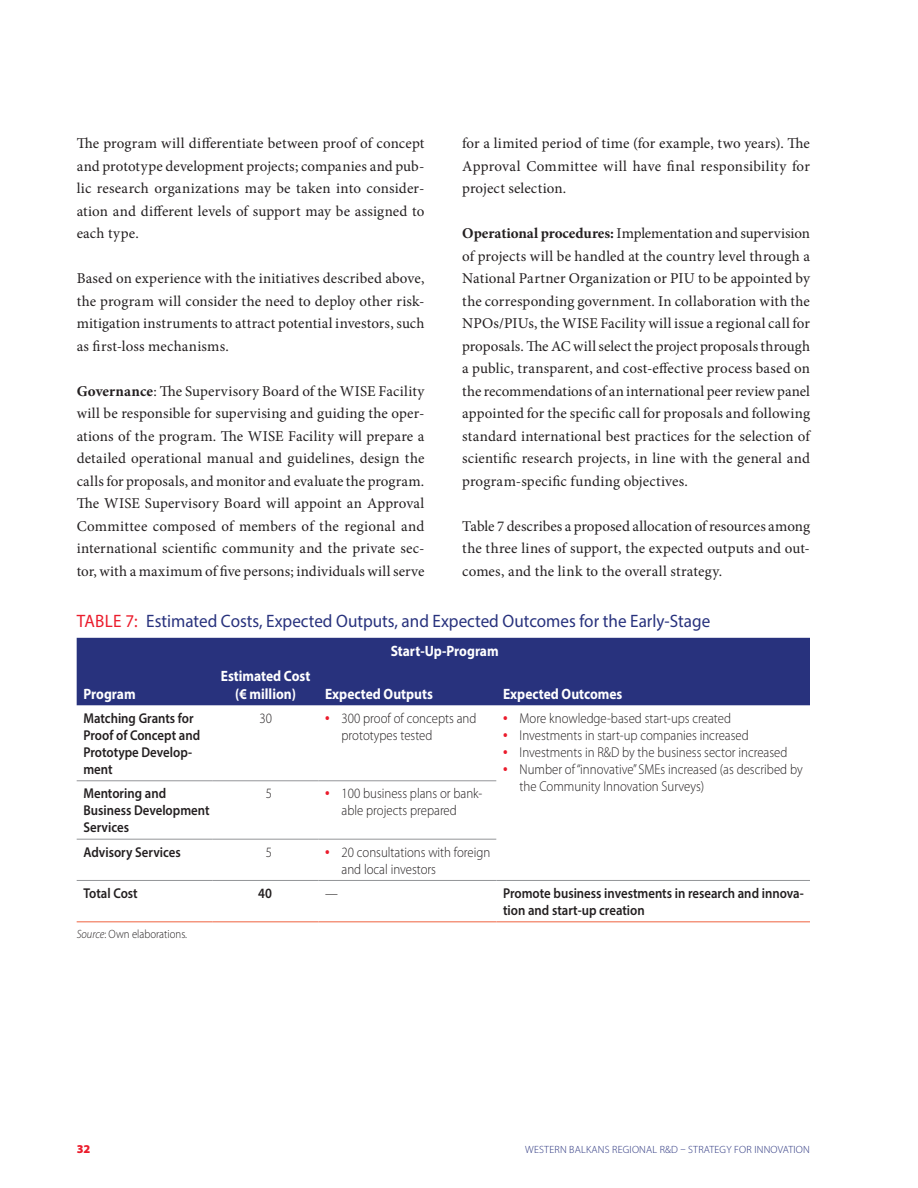
<style>
.page{position:relative;width:918px;height:1188px;background:#fff}
.page>*{position:absolute;margin:0;border:0;box-sizing:border-box;transform-origin:0 0}
.Figure_title{font:18px "Myriad Pro";color:#28327d;scale:.95 1}
.Body_text{font:15px/22.5px "Minion Pro";letter-spacing:.01em;color:#231f20;text-align:justify}
.Table_heads{font:700 15px/18px "Myriad Pro";color:#fff;text-align:center;scale:.9 1}
.Table_text{font:300 14.25px/17.1px "Myriad Pro";color:#231f20;scale:.9 1}
.Table_text-2{font:600 14.25px/17.1px "Myriad Pro";color:#231f20;scale:.9 1}
.Table_source{font:300 12px "Myriad Pro";color:#231f20;scale:.9 1}
.t1{font:900 12px "Myriad Pro";color:#eb1c2c}
.t2{font:300 10.5px "Myriad Pro";letter-spacing:.02em;color:#28327d}
.s1{font-weight:700}
.s2{color:#eb1c2c}
.s3{font-weight:700;font-size:15px;color:#eb1c2c}
.s4{font-style:italic}
</style>
<div class="page">
<div style="left:77px;top:638px;width:733px;height:67px;background:#28327d"></div>
<hr style="left:77px;top:780px;width:136px;height:1px;background:#939598">
<hr style="left:213px;top:780px;width:105px;height:1px;background:#939598">
<hr style="left:318px;top:780px;width:178px;height:1px;background:#939598">
<hr style="left:77px;top:839px;width:136px;height:1px;background:#939598">
<hr style="left:213px;top:839px;width:105px;height:1px;background:#939598">
<hr style="left:318px;top:839px;width:178px;height:1px;background:#939598">
<hr style="left:77px;top:880px;width:136px;height:1px;background:#939598">
<hr style="left:213px;top:880px;width:105px;height:1px;background:#939598">
<hr style="left:318px;top:880px;width:178px;height:1px;background:#939598">
<hr style="left:496px;top:880px;width:314px;height:1px;background:#939598">
<hr style="left:77px;top:921px;width:136px;height:1px;background:#f4967f">
<hr style="left:213px;top:921px;width:105px;height:1px;background:#f4967f">
<hr style="left:318px;top:921px;width:178px;height:1px;background:#f4967f">
<hr style="left:496px;top:921px;width:314px;height:1px;background:#f4967f">
<p class="Body_text" style="left:77px;top:132px;width:349px">The program will differentiate between proof of concept and prototype development projects; companies and pub&shy;lic research organizations may be taken into consider&shy;ation and different levels of support may be assigned to each type.</p>
<p class="Body_text" style="left:77px;top:267px;width:349px">Based on experience with the initiatives described above, the program will consider the need to deploy other risk&shy;mitigation instruments to attract potential investors, such as first-loss mechanisms.</p>
<p class="Body_text" style="left:77px;top:380px;width:349px"><span class="s1">Governance</span>: The Supervisory Board of the WISE Facility will be responsible for supervising and guiding the oper&shy;ations of the program. The WISE Facility will prepare a detailed operational manual and guidelines, design the calls for proposals, and monitor and evaluate the program.<br>The WISE Supervisory Board will appoint an Approval Committee composed of members of the regional and international scientific community and the private sec&shy;tor, with a maximum of five persons; individuals will serve</p>
<p class="Body_text" style="left:462px;top:132px;width:349px">for a limited period of time (for example, two years). The Approval Committee will have final responsibility for project selection.</p>
<p class="Body_text" style="left:462px;top:222px;width:349px"><span class="s1">Operational procedures:</span> Implementation and supervision of projects will be handled at the country level through a National Partner Organization or PIU to be appointed by the corresponding government. In collaboration with the NPOs/PIUs, the WISE Facility will issue a regional call for proposals. The AC will select the project proposals through a public, transparent, and cost-effective process based on the recommendations of an international peer review panel appointed for the specific call for proposals and following standard international best practices for the selection of scientific research projects, in line with the general and program-specific funding objectives.</p>
<p class="Body_text" style="left:462px;top:515px;width:349px">Table 7 describes a proposed allocation of resources among the three lines of support, the expected outputs and out&shy;comes, and the link to the overall strategy.</p>
<p class="Figure_title" style="left:77px;top:610px;width:668px"><span class="s2">TABLE 7:</span> Estimated Costs, Expected Outputs, and Expected Outcomes for the Early-Stage</p>
<p class="Table_heads" style="left:391px;top:641px;width:122px">Start-Up-Program</p>
<p class="Table_heads" style="left:83px;top:684px;width:59px">Program</p>
<p class="Table_heads" style="left:221px;top:666px;width:101px">Estimated Cost (€ million)</p>
<p class="Table_heads" style="left:325px;top:684px;width:121px">Expected Outputs</p>
<p class="Table_heads" style="left:503px;top:684px;width:134px">Expected Outcomes</p>
<p class="Table_text-2" style="left:83px;top:709px;width:131px">Matching Grants for<br>Proof of Concept and<br>Prototype Develop&shy;ment</p>
<p class="Table_text" style="left:260px;top:709px;width:15px">30</p>
<p class="Table_text" style="left:342px;top:709px;width:151px;text-indent:-16px"><span class="s3">•</span> 300 proof of concepts and prototypes tested</p>
<p class="Table_text" style="left:503px;top:709px;width:255px"><span class="s3">•</span> More knowledge-based start-ups created</p>
<p class="Table_text" style="left:503px;top:726px;width:274px"><span class="s3">•</span> Investments in start-up companies increased</p>
<p class="Table_text" style="left:503px;top:744px;width:317px"><span class="s3">•</span> Investments in R&amp;D by the business sector increased</p>
<p class="Table_text" style="left:520px;top:761px;width:316px;text-indent:-16px"><span class="s3">•</span> N umber of “innovative” SMEs increased (as described by the Community Innovation Surveys)</p>
<p class="Table_text-2" style="left:83px;top:785px;width:142px">Mentoring and<br>Business Development<br>Services</p>
<p class="Table_text" style="left:266px;top:785px;width:8px">5</p>
<p class="Table_text" style="left:342px;top:785px;width:158px;text-indent:-16px"><span class="s3">•</span> 100 business plans or bank&shy;able projects prepared</p>
<p class="Table_text-2" style="left:83px;top:843px;width:110px">Advisory Services</p>
<p class="Table_text" style="left:266px;top:843px;width:8px">5</p>
<p class="Table_text" style="left:342px;top:843px;width:167px;text-indent:-16px"><span class="s3">•</span> 20 consultations with foreign and local investors</p>
<p class="Table_text-2" style="left:83px;top:884px;width:62px">Total Cost</p>
<p class="Table_text-2" style="left:258px;top:884px;width:17px">40</p>
<p class="Table_text" style="left:325px;top:884px;width:16px">—</p>
<p class="Table_text-2" style="left:503px;top:884px;width:336px">Promote business investments in research and innova&shy;tion and start-up creation</p>
<p class="Table_source" style="left:77px;top:926px;width:124px"><span class="s4">Source</span>: Own elaborations.</p>
<p class="t1" style="left:77px;top:1141px;width:15px">32</p>
<p class="t2" style="left:525px;top:1143px;width:286px">WESTERN BALKANS REGIONAL R&amp;D – STRATEGY FOR INNOVATION</p>
</div>
